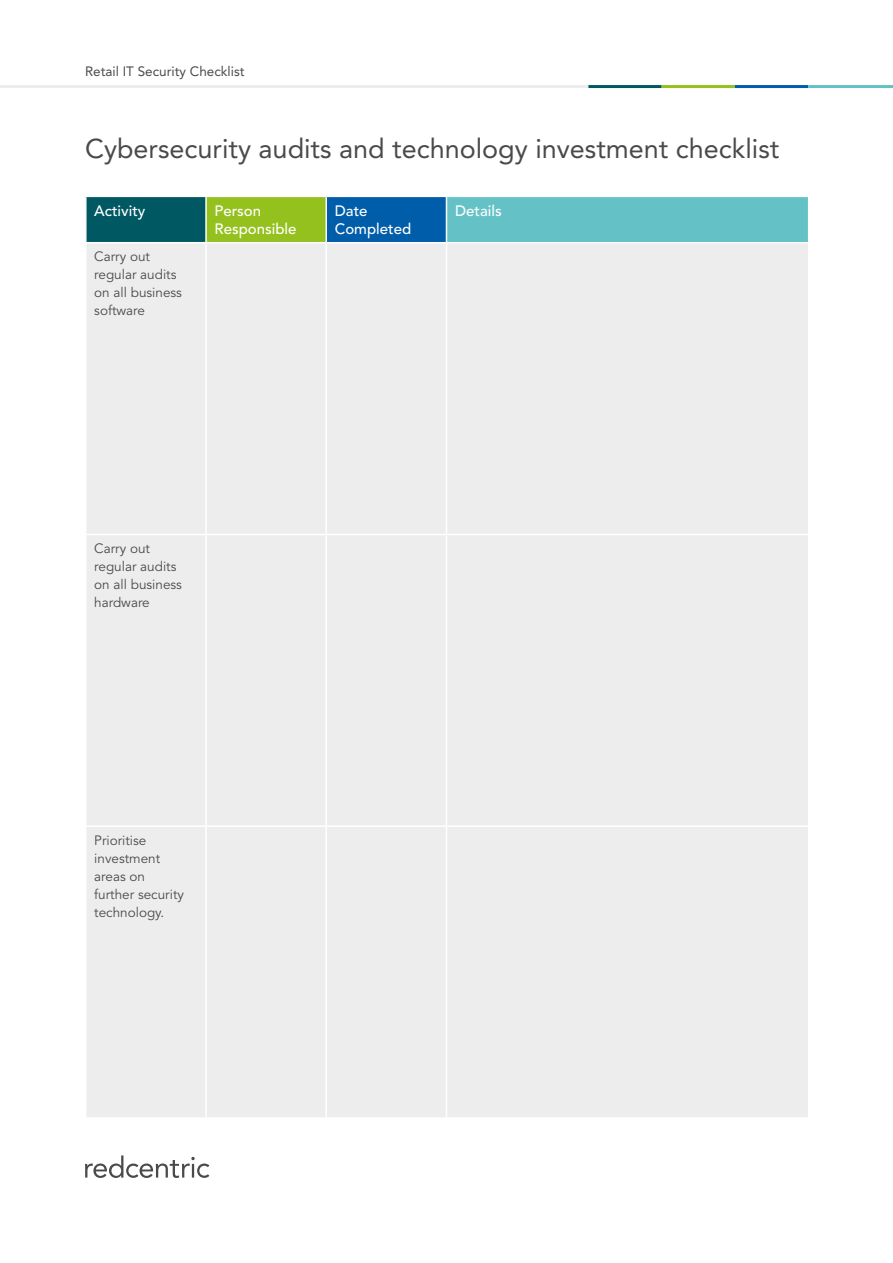
<style>
.page{position:relative;width:893px;height:1263px;background:#fff}
.page>*{position:absolute;margin:0;border:0;box-sizing:border-box;transform-origin:0 0}
.t1{font:27px "Avenir LT Std";color:#4a4a49}
.t2{font:500 15px/18px "Avenir LT Std";color:#fff}
.t3{font:13.5px/18px "Avenir LT Std";color:#4a4a49}
.t4{font:13.5px "Avenir LT Std";color:#4a4a49}
</style>
<div class="page">
<hr style="left:0;top:85px;width:588px;height:3px;background:#ededed">
<hr style="left:588px;top:85px;width:74px;height:3px;background:#005862">
<hr style="left:662px;top:85px;width:73px;height:3px;background:#95c11f">
<hr style="left:735px;top:85px;width:73px;height:3px;background:#005da9">
<hr style="left:808px;top:85px;width:85px;height:3px;background:#64c2c7">
<svg style="left:85px;top:1155px;width:124px;height:23px"></svg>
<div style="left:86px;top:196px;width:120px;height:47px;background:#005862"></div>
<div style="left:206px;top:196px;width:120px;height:47px;background:#95c11f"></div>
<div style="left:326px;top:196px;width:120px;height:47px;background:#005da9"></div>
<div style="left:446px;top:196px;width:363px;height:47px;background:#64c2c7"></div>
<div style="left:87px;top:244px;width:721px;height:873px;background:#ededed"></div>
<hr style="left:85px;top:196px;width:121px;height:1px;background:#fff">
<hr style="left:85px;top:197px;width:2px;height:45px;background:#fff">
<hr style="left:206px;top:196px;width:120px;height:1px;background:#fff">
<hr style="left:205px;top:197px;width:2px;height:45px;background:#fff">
<hr style="left:326px;top:196px;width:120px;height:1px;background:#fff">
<hr style="left:325px;top:197px;width:2px;height:45px;background:#fff">
<hr style="left:446px;top:196px;width:363px;height:1px;background:#fff">
<hr style="left:446px;top:197px;width:1px;height:45px;background:#fff">
<hr style="left:808px;top:197px;width:1px;height:45px;background:#fff">
<hr style="left:85px;top:242px;width:121px;height:1px;background:#fff">
<hr style="left:206px;top:242px;width:120px;height:1px;background:#fff">
<hr style="left:205px;top:243px;width:2px;height:291px;background:#fff">
<hr style="left:326px;top:242px;width:120px;height:1px;background:#fff">
<hr style="left:325px;top:243px;width:2px;height:291px;background:#fff">
<hr style="left:446px;top:242px;width:363px;height:1px;background:#fff">
<hr style="left:446px;top:243px;width:1px;height:291px;background:#fff">
<hr style="left:85px;top:534px;width:121px;height:1px;background:#fff">
<hr style="left:206px;top:534px;width:120px;height:1px;background:#fff">
<hr style="left:205px;top:535px;width:2px;height:290px;background:#fff">
<hr style="left:326px;top:534px;width:120px;height:1px;background:#fff">
<hr style="left:325px;top:535px;width:2px;height:290px;background:#fff">
<hr style="left:446px;top:534px;width:363px;height:1px;background:#fff">
<hr style="left:446px;top:535px;width:1px;height:290px;background:#fff">
<hr style="left:85px;top:825px;width:121px;height:2px;background:#fff">
<hr style="left:206px;top:825px;width:120px;height:2px;background:#fff">
<hr style="left:205px;top:827px;width:2px;height:290px;background:#fff">
<hr style="left:326px;top:825px;width:120px;height:2px;background:#fff">
<hr style="left:325px;top:827px;width:2px;height:290px;background:#fff">
<hr style="left:446px;top:825px;width:363px;height:2px;background:#fff">
<hr style="left:446px;top:827px;width:1px;height:290px;background:#fff">
<p class="t4" style="left:85px;top:63px;width:161px">Retail IT Security Checklist</p>
<h1 class="t1" style="left:85px;top:133px;width:696px">Cybersecurity audits and technology investment checklist</h1>
<p class="t2" style="left:94px;top:202px;width:53px">Activity</p>
<p class="t2" style="left:215px;top:202px;width:83px">Person<br>Responsible</p>
<p class="t2" style="left:335px;top:202px;width:78px">Date<br>Completed</p>
<p class="t2" style="left:455px;top:202px;width:48px">Details</p>
<p class="t3" style="left:94px;top:248px;width:89px">Carry out regular audits on all business software</p>
<p class="t3" style="left:94px;top:540px;width:89px">Carry out regular audits on all business hardware</p>
<p class="t3" style="left:94px;top:832px;width:91px">Prioritise investment areas on further security technology.</p>
</div>
